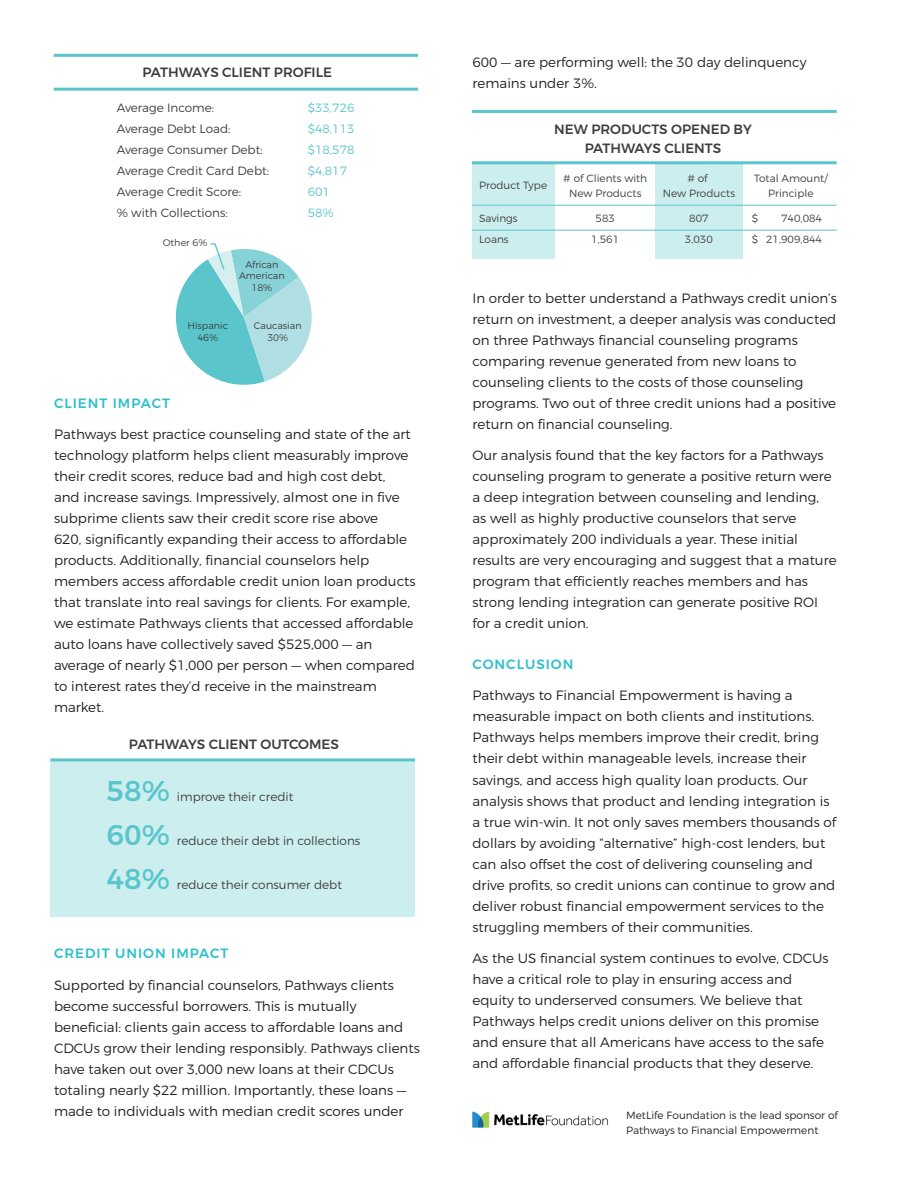
<style>
.page{position:relative;width:918px;height:1188px;background:#fff}
.page>*{position:absolute;margin:0;border:0;box-sizing:border-box;transform-origin:0 0}
.t1{font:500 28.5px "Montserrat";color:#5ac6cc}
.t2{font:300 13.5px/21px "Montserrat";color:#231f20}
.t3{font:500 13.5px/18.8px "Montserrat";color:#3e3e3f;text-align:center}
.t4{font:500 13.5px "Montserrat";letter-spacing:.075em;color:#2cbfcc}
.t5{font:300 12px "Montserrat";color:#3e3e3f}
.t6{font:300 12px "Montserrat";color:#5ac6cc}
.t7{font:300 10.5px/21px "Montserrat";color:#3e3e3f;text-align:center}
.t8{font:300 10.5px/15px "Montserrat";color:#231f20}
.t9{font:300 9.6px/11.6px "Montserrat";color:#3e3e3f;text-align:center}
</style>
<div class="page">
<hr style="left:472px;top:205px;width:365px;height:1px;background:#5ac6cc">
<hr style="left:472px;top:230px;width:365px;height:1px;background:#5ac6cc">
<div style="left:472px;top:163px;width:83px;height:96px;background:#cdeeef"></div>
<div style="left:655px;top:163px;width:88px;height:96px;background:#cdeeef"></div>
<hr style="left:472px;top:161px;width:365px;height:3px;background:#5ac6cc">
<hr style="left:472px;top:110px;width:365px;height:3px;background:#5ac6cc">
<div style="left:50px;top:760px;width:364px;height:156px;background:#cdeeef"></div>
<hr style="left:51px;top:758px;width:363px;height:3px;background:#5ac6cc">
<svg style="left:175px;top:243px;width:137px;height:141px"></svg>
<hr style="left:54px;top:88px;width:363px;height:3px;background:#5ac6cc">
<hr style="left:54px;top:54px;width:363px;height:3px;background:#5ac6cc">
<img style="left:472px;top:1111px;width:136px;height:17px">
<p class="t3" style="left:143px;top:63px;width:191px">PATHWAYS CLIENT PROFILE</p>
<p class="t2" style="left:472px;top:52px;width:336px">600 — are performing well: the 30 day delinquency remains under 3%.</p>
<p class="t5" style="left:117px;top:100px;width:99px">Average Income:</p>
<p class="t6" style="left:308px;top:100px;width:48px">$33,726</p>
<p class="t5" style="left:117px;top:121px;width:115px">Average Debt Load:</p>
<p class="t6" style="left:308px;top:121px;width:48px">$48,113</p>
<p class="t5" style="left:117px;top:142px;width:148px">Average Consumer Debt:</p>
<p class="t6" style="left:308px;top:142px;width:48px">$18,578</p>
<p class="t5" style="left:117px;top:163px;width:154px">Average Credit Card Debt:</p>
<p class="t6" style="left:308px;top:163px;width:41px">$4,817</p>
<p class="t5" style="left:117px;top:184px;width:126px">Average Credit Score:</p>
<p class="t6" style="left:308px;top:184px;width:24px">601</p>
<p class="t5" style="left:117px;top:205px;width:113px">% with Collections:</p>
<p class="t6" style="left:308px;top:205px;width:28px">58%</p>
<p class="t9" style="left:163px;top:237px;width:46px">Other 6%</p>
<p class="t9" style="left:187px;top:320px;width:42px">Hispanic<br>46%</p>
<p class="t9" style="left:239px;top:258px;width:47px">African<br>American<br>18%</p>
<p class="t9" style="left:254px;top:320px;width:49px">Caucasian<br>30%</p>
<p class="t4" style="left:54px;top:395px;width:118px">CLIENT IMPACT</p>
<p class="t2" style="left:54px;top:424px;width:363px">Pathways best practice counseling and state of the art technology platform helps client measurably improve their credit scores, reduce bad and high cost debt,<br>and increase savings. Impressively, almost one in five subprime clients saw their credit score rise above<br>620, significantly expanding their access to affordable products. Additionally, financial counselors help members access affordable credit union loan products that translate into real savings for clients. For example, we estimate Pathways clients that accessed affordable auto loans have collectively saved $525,000 — an average of nearly $1,000 per person — when compared to interest rates they’d receive in the mainstream market.</p>
<p class="t3" style="left:129px;top:735px;width:212px">PATHWAYS CLIENT OUTCOMES</p>
<h1 class="t1" style="left:107px;top:774px;width:65px">58%</h1>
<p class="t5" style="left:177px;top:790px;width:118px">improve their credit</p>
<h1 class="t1" style="left:107px;top:817px;width:65px">60%</h1>
<p class="t5" style="left:177px;top:833px;width:185px">reduce their debt in collections</p>
<h1 class="t1" style="left:107px;top:861px;width:65px">48%</h1>
<p class="t5" style="left:177px;top:877px;width:167px">reduce their consumer debt</p>
<p class="t4" style="left:54px;top:945px;width:176px">CREDIT UNION IMPACT</p>
<p class="t2" style="left:54px;top:974px;width:367px">Supported by financial counselors, Pathways clients become successful borrowers. This is mutually beneficial: clients gain access to affordable loans and CDCUs grow their lending responsibly. Pathways clients have taken out over 3,000 new loans at their CDCUs totaling nearly $22 million. Importantly, these loans — made to individuals with median credit scores under</p>
<p class="t3" style="left:554px;top:120px;width:199px">NEW PRODUCTS OPENED BY<br>PATHWAYS CLIENTS</p>
<p class="t7" style="left:563px;top:170px;width:85px;line-height:15px"># of Clients with<br>New Products</p>
<p class="t7" style="left:663px;top:170px;width:74px;line-height:15px"># of<br>New Products</p>
<p class="t7" style="left:754px;top:170px;width:76px;line-height:15px">Total Amount/<br>Principle</p>
<p class="t7" style="left:479px;top:175px;width:70px">Product Type</p>
<p class="t7" style="left:479px;top:208px;width:40px;text-align:left">Savings<br>Loans</p>
<p class="t7" style="left:591px;top:208px;width:29px">583<br>1,561</p>
<p class="t7" style="left:685px;top:208px;width:29px">807<br>3,030</p>
<p class="t7" style="left:766px;top:208px;width:57px;text-align:right">740,084<br>21,909,844</p>
<p class="t7" style="left:752px;top:208px;width:8px;text-align:left">$ $</p>
<p class="t2" style="left:472px;top:287px;width:366px">In order to better understand a Pathways credit union’s return on investment, a deeper analysis was conducted on three Pathways financial counseling programs comparing revenue generated from new loans to counseling clients to the costs of those counseling programs. Two out of three credit unions had a positive return on financial counseling.</p>
<p class="t2" style="left:472px;top:445px;width:366px">Our analysis found that the key factors for a Pathways counseling program to generate a positive return were a deep integration between counseling and lending,<br>as well as highly productive counselors that serve approximately 200 individuals a year. These initial results are very encouraging and suggest that a mature program that efficiently reaches members and has strong lending integration can generate positive ROI for a credit union.</p>
<p class="t4" style="left:472px;top:656px;width:103px">CONCLUSION</p>
<p class="t2" style="left:472px;top:685px;width:365px">Pathways to Financial Empowerment is having a measurable impact on both clients and institutions.<br>Pathways helps members improve their credit, bring their debt within manageable levels, increase their savings, and access high quality loan products. Our analysis shows that product and lending integration is a true win-win. It not only saves members thousands of dollars by avoiding “alternative” high-cost lenders, but can also offset the cost of delivering counseling and drive profits, so credit unions can continue to grow and deliver robust financial empowerment services to the struggling members of their communities.</p>
<p class="t2" style="left:472px;top:947px;width:358px">As the US financial system continues to evolve, CDCUs have a critical role to play in ensuring access and equity to underserved consumers. We believe that Pathways helps credit unions deliver on this promise and ensure that all Americans have access to the safe and affordable financial products that they deserve.</p>
<p class="t8" style="left:626px;top:1107px;width:213px">MetLife Foundation is the lead sponsor of<br>Pathways to Financial Empowerment</p>
</div>
